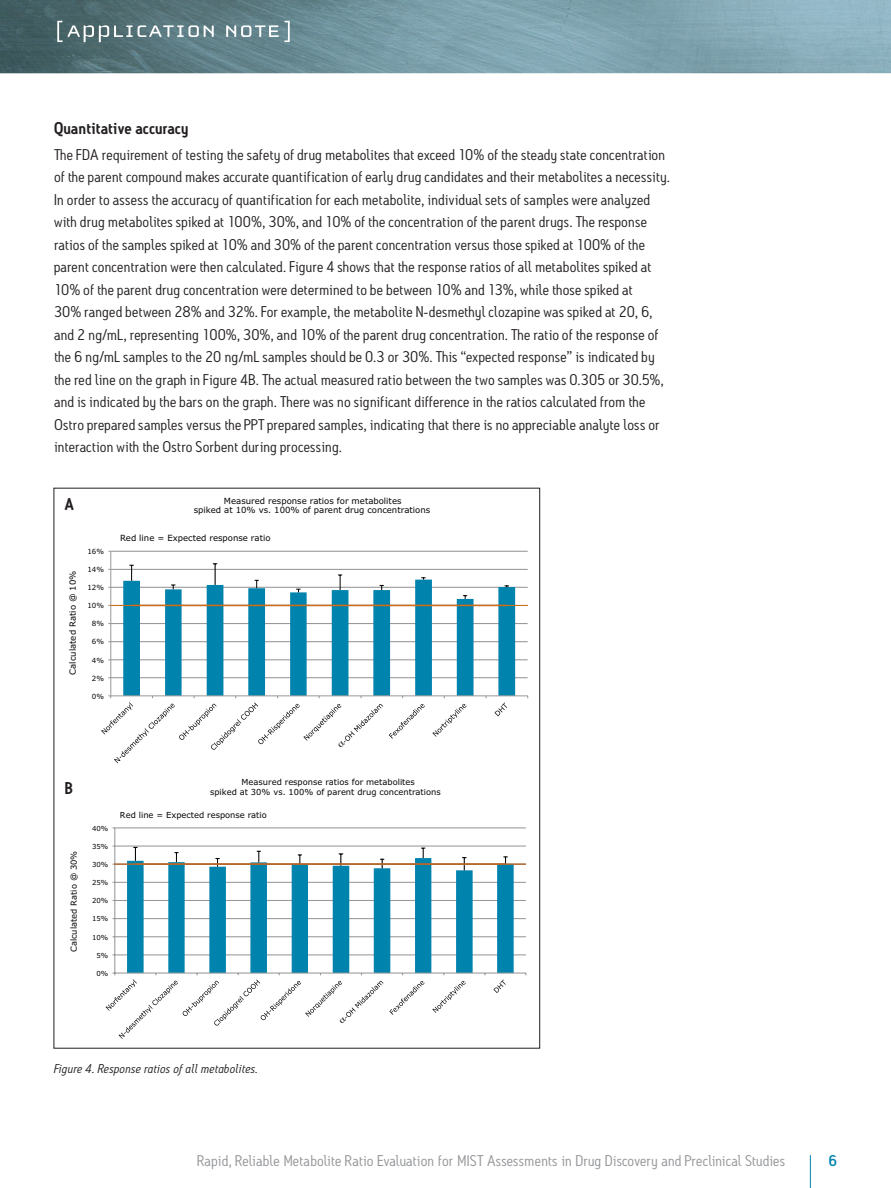
<style>
.page{position:relative;width:891px;height:1188px;background:#fff}
.page>*{position:absolute;margin:0;border:0;box-sizing:border-box;transform-origin:0 0}
.t1{font:600 16.5px "Antitled OT";letter-spacing:.01em;color:#231f20}
.t2{font:15px/22.5px "Antitled OT";letter-spacing:.01em;color:#231f20;scale:1.05 1}
.t3{font:15px "Antitled OT";letter-spacing:.01em;color:#939598;scale:1.05 1}
.t4{font:500 15px "Antitled OT";color:#0083ad;scale:1.05 1}
.t5{font:italic 12.3px "Antitled OT";letter-spacing:.02em;color:#231f20;scale:1.05 1}
.t6{font:8.55px/9.9px "Verdana";color:#040503;text-align:center}
.t7{font:8.25px/9.8px "Verdana";color:#040503}
.t8{font:7.05px "Verdana";color:#040503}
.t9{font:6.9px "Verdana";color:#040503}
</style>
<div class="page">
<hr style="left:810px;top:1155px;width:1px;height:33px;background:#0083ad">
<img style="left:0;top:0;width:891px;height:73px">
<svg style="left:57px;top:21px;width:157px;height:21px;background:#738b8f"></svg>
<svg style="left:226px;top:21px;width:64px;height:21px"></svg>
<hr style="left:111px;top:677px;width:417px;height:1px;background:#989898">
<hr style="left:111px;top:659px;width:417px;height:1px;background:#989898">
<hr style="left:111px;top:641px;width:417px;height:1px;background:#989898">
<hr style="left:111px;top:623px;width:417px;height:1px;background:#989898">
<hr style="left:111px;top:587px;width:417px;height:1px;background:#989898">
<hr style="left:111px;top:569px;width:417px;height:1px;background:#989898">
<hr style="left:111px;top:551px;width:417px;height:1px;background:#989898">
<svg style="left:123px;top:580px;width:392px;height:116px"></svg>
<svg style="left:130px;top:565px;width:4px;height:16px"></svg>
<svg style="left:171px;top:585px;width:4px;height:4px"></svg>
<svg style="left:213px;top:564px;width:4px;height:21px"></svg>
<svg style="left:255px;top:580px;width:4px;height:8px"></svg>
<svg style="left:296px;top:589px;width:5px;height:3px"></svg>
<svg style="left:338px;top:575px;width:4px;height:15px"></svg>
<svg style="left:380px;top:585px;width:4px;height:5px"></svg>
<svg style="left:463px;top:595px;width:4px;height:4px"></svg>
<hr style="left:111px;top:551px;width:1px;height:145px;background:#989898">
<hr style="left:111px;top:696px;width:417px;height:1px;background:#989898">
<hr style="left:111px;top:605px;width:417px;height:1px;background:#ce7018">
<svg style="left:389px;top:704px;width:36px;height:35px"></svg>
<svg style="left:432px;top:704px;width:35px;height:33px"></svg>
<svg style="left:495px;top:702px;width:12px;height:14px"></svg>
<hr style="left:115px;top:954px;width:411px;height:1px;background:#989898">
<hr style="left:115px;top:936px;width:411px;height:1px;background:#989898">
<hr style="left:115px;top:918px;width:411px;height:1px;background:#989898">
<hr style="left:115px;top:900px;width:411px;height:1px;background:#989898">
<hr style="left:115px;top:882px;width:411px;height:1px;background:#989898">
<hr style="left:115px;top:846px;width:411px;height:1px;background:#989898">
<hr style="left:115px;top:827px;width:411px;height:1px;background:#989898">
<svg style="left:127px;top:858px;width:387px;height:115px"></svg>
<svg style="left:133px;top:847px;width:4px;height:14px"></svg>
<svg style="left:174px;top:852px;width:5px;height:10px"></svg>
<svg style="left:215px;top:858px;width:5px;height:9px"></svg>
<svg style="left:257px;top:851px;width:4px;height:11px"></svg>
<svg style="left:298px;top:854px;width:4px;height:9px"></svg>
<svg style="left:339px;top:853px;width:4px;height:13px"></svg>
<svg style="left:380px;top:859px;width:4px;height:9px"></svg>
<svg style="left:421px;top:848px;width:4px;height:10px"></svg>
<svg style="left:462px;top:857px;width:4px;height:13px"></svg>
<svg style="left:503px;top:856px;width:5px;height:7px"></svg>
<hr style="left:114px;top:828px;width:1px;height:145px;background:#989898">
<hr style="left:115px;top:973px;width:411px;height:1px;background:#989898">
<hr style="left:115px;top:863px;width:411px;height:2px;background:#b8682a">
<svg style="left:389px;top:981px;width:36px;height:34px"></svg>
<svg style="left:432px;top:981px;width:34px;height:32px"></svg>
<svg style="left:493px;top:980px;width:13px;height:13px"></svg>
<svg style="left:101px;top:695px;width:282px;height:68px"></svg>
<svg style="left:106px;top:973px;width:277px;height:66px"></svg>
<p class="t1" style="left:54px;top:118px;width:136px">Quantitative accuracy</p>
<p class="t2" style="left:54px;top:143px;width:588px">The FDA requirement of testing the safety of drug metabolites that exceed 10% of the steady state concentration of the parent compound makes accurate quantification of early drug candidates and their metabolites a necessity.<br>In order to assess the accuracy of quantification for each metabolite, individual sets of samples were analyzed with drug metabolites spiked at 100%, 30%, and 10% of the concentration of the parent drugs. The response ratios of the samples spiked at 10% and 30% of the parent concentration versus those spiked at 100% of the parent concentration were then calculated. Figure 4 shows that the response ratios of all metabolites spiked at 10% of the parent drug concentration were determined to be between 10% and 13%, while those spiked at<br>30% ranged between 28% and 32%. For example, the metabolite N-desmethyl clozapine was spiked at 20, 6, and 2 ng/mL, representing 100%, 30%, and 10% of the parent drug concentration. The ratio of the response of the 6 ng/mL samples to the 20 ng/mL samples should be 0.3 or 30%. This “expected response” is indicated by the red line on the graph in Figure 4B. The actual measured ratio between the two samples was 0.305 or 30.5%, and is indicated by the bars on the graph. There was no significant difference in the ratios calculated from the Ostro prepared samples versus the PPT prepared samples, indicating that there is no appreciable analyte loss or interaction with the Ostro Sorbent during processing.</p>
<p class="t1" style="left:64px;top:494px;width:11px">A</p>
<p class="t6" style="left:68px;top:675px;width:105px;rotate:-90deg">Calculated Ratio @ 10%</p>
<p class="t8" style="left:87px;top:547px;width:18px">16%</p>
<p class="t8" style="left:87px;top:565px;width:18px">14%</p>
<p class="t8" style="left:87px;top:583px;width:18px">12%</p>
<p class="t8" style="left:87px;top:601px;width:18px">10%</p>
<p class="t8" style="left:92px;top:619px;width:14px">8%</p>
<p class="t8" style="left:92px;top:637px;width:14px">6%</p>
<p class="t8" style="left:92px;top:655px;width:14px">4%</p>
<p class="t8" style="left:92px;top:673px;width:14px">2%</p>
<p class="t8" style="left:92px;top:691px;width:14px">0%</p>
<p class="t6" style="left:194px;top:495px;width:238px">Measured response ratios for metabolites<br>spiked at 10% vs. 100% of parent drug concentrations</p>
<p class="t6" style="left:120px;top:533px;width:152px">Red line = Expected response ratio</p>
<p class="t1" style="left:65px;top:778px;width:9px">B</p>
<p class="t7" style="left:69px;top:952px;width:103px;rotate:-90deg">Calculated Ratio @ 30%</p>
<p class="t9" style="left:92px;top:823px;width:18px">40%</p>
<p class="t9" style="left:92px;top:842px;width:18px">35%</p>
<p class="t9" style="left:92px;top:860px;width:18px">30%</p>
<p class="t9" style="left:92px;top:878px;width:18px">25%</p>
<p class="t9" style="left:92px;top:896px;width:18px">20%</p>
<p class="t9" style="left:92px;top:914px;width:18px">15%</p>
<p class="t9" style="left:92px;top:932px;width:18px">10%</p>
<p class="t9" style="left:96px;top:950px;width:13px">5%</p>
<p class="t9" style="left:96px;top:969px;width:13px">0%</p>
<p class="t7" style="left:210px;top:777px;width:232px;text-indent:32px">Measured response ratios for metabolites spiked at 30% vs. 100% of parent drug concentrations</p>
<p class="t7" style="left:120px;top:810px;width:148px">Red line = Expected response ratio</p>
<p class="t5" style="left:54px;top:1061px;width:196px">Figure 4. Response ratios of all metabolites.</p>
<p class="t3" style="left:197px;top:1151px;width:561px">Rapid, Reliable Metabolite Ratio Evaluation for MIST Assessments in Drug Discovery and Preclinical Studies</p>
<p class="t4" style="left:829px;top:1151px;width:10px">6</p>
</div>
